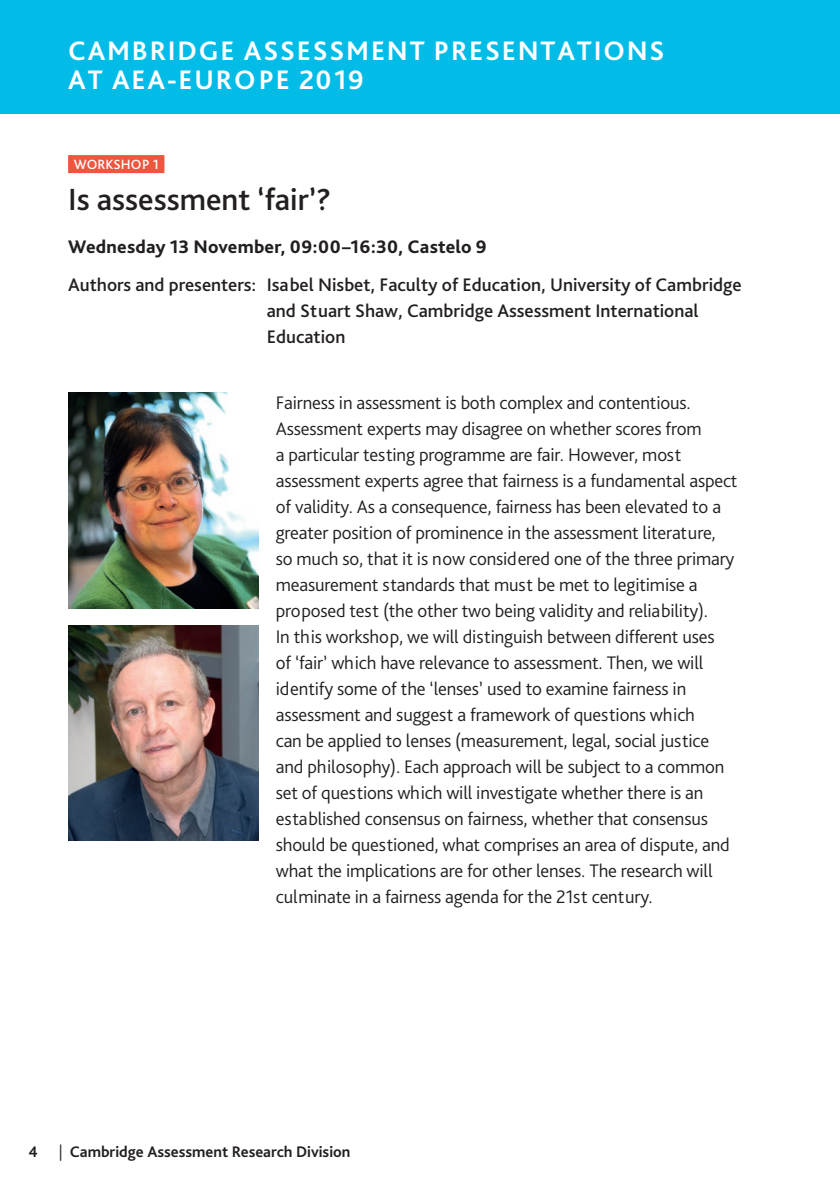
<style>
.page{position:relative;width:840px;height:1191px;background:#fff}
.page>*{position:absolute;margin:0;border:0;box-sizing:border-box;transform-origin:0 0}
.Heading{font:500 32px "Bliss Pro";color:#231f20}
.t1{font:700 28px/29.6px "Bliss Pro";letter-spacing:.065em;color:#fff}
.t2{font:300 19px/26px "Bliss Pro";letter-spacing:-.01em;color:#231f20}
.t3{font:500 19px/26px "Bliss Pro";color:#231f20}
.Room{font:800 19px "Bliss Pro";letter-spacing:.01em;color:#231f20}
.t4{font:700 16px "Bliss Pro";color:#231f20}
.Session{font:500 14px "Bliss Pro";color:#fff}
.s1{font-weight:300}
</style>
<div class="page">
<div style="left:68px;top:155px;width:96px;height:18px;background:#f0553e"></div>
<div style="left:0;top:0;width:839px;height:113px;background:#02bce8"></div>
<img style="left:68px;top:393px;width:191px;height:215px">
<img style="left:68px;top:625px;width:191px;height:215px">
<p class="t1" style="left:68px;top:35px;width:597px">CAMBRIDGE ASSESSMENT PRESENTATIONS<br>AT AEA-EUROPE 2019</p>
<p class="Session" style="left:74px;top:155px;width:86px">WORKSHOP 1</p>
<p class="Heading" style="left:68px;top:180px;width:264px">Is assessment ‘fair’?</p>
<p class="Room" style="left:68px;top:235px;width:419px">Wednesday 13 November, 09:00–16:30, Castelo 9</p>
<p class="t3" style="left:266px;top:271px;width:476px;text-indent:-198px">Authors and presenters: Isabel Nisbet, Faculty of Education, University of Cambridge and Stuart Shaw, Cambridge Assessment International<br>Education</p>
<p class="t2" style="left:276px;top:389px;width:463px">Fairness in assessment is both complex and contentious.<br>Assessment experts may disagree on whether scores from<br>a particular testing programme are fair. However, most assessment experts agree that fairness is a fundamental aspect of validity. As a consequence, fairness has been elevated to a greater position of prominence in the assessment literature,<br>so much so, that it is now considered one of the three primary measurement standards that must be met to legitimise a proposed test (the other two being validity and reliability).<br>In this workshop, we will distinguish between different uses<br>of ‘fair’ which have relevance to assessment. Then, we will identify some of the ‘lenses’ used to examine fairness in assessment and suggest a framework of questions which<br>can be applied to lenses (measurement, legal, social justice and philosophy). Each approach will be subject to a common set of questions which will investigate whether there is an established consensus on fairness, whether that consensus should be questioned, what comprises an area of dispute, and what the implications are for other lenses. The research will culminate in a fairness agenda for the 21st century.</p>
<p class="t4" style="left:28px;top:1141px;width:11px">4</p>
<p class="t4" style="left:59px;top:1141px;width:293px"><span class="s1">|</span> Cambridge Assessment Research Division</p>
</div>
